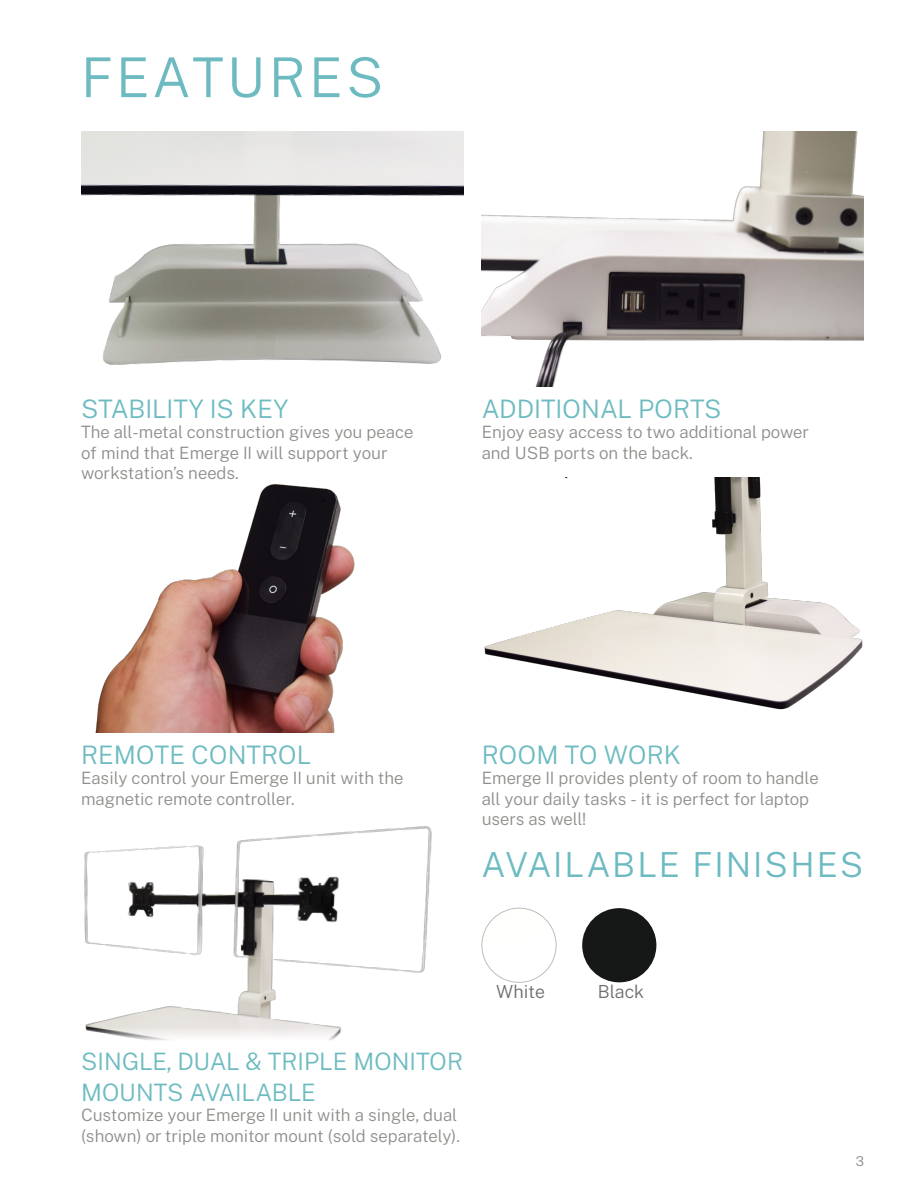
<style>
.page{position:relative;width:918px;height:1188px;background:#fff}
.page>*{position:absolute;margin:0;border:0;box-sizing:border-box;transform-origin:0 0}
.t1{font:300 54.9px "Public Sans";letter-spacing:.06em;color:#6dbbc1}
.t2{font:300 34.5px "Public Sans";letter-spacing:.06em;color:#6dbbc1}
.t3{font:300 25.5px "Public Sans";color:#6dbbc1}
.t4{font:300 24px/30.6px "Public Sans";color:#6dbbc1}
.t5{font:300 18px "Public Sans";color:#6d6e71}
.t6{font:300 16.95px/20.4px "Public Sans";color:#8e8e8b}
</style>
<div class="page">
<img style="left:81px;top:132px;width:382px;height:233px">
<img style="left:482px;top:132px;width:382px;height:255px">
<img style="left:95px;top:484px;width:260px;height:249px">
<img style="left:484px;top:478px;width:379px;height:232px">
<img style="left:84px;top:826px;width:348px;height:214px">
<div style="left:582px;top:908px;width:74px;height:74px;background:#161717;border-radius:37px"></div>
<img style="left:482px;top:908px;width:74px;height:74px;border-radius:37px">
<div style="left:482px;top:908px;width:74px;height:75px;border:1px solid #bcbec0;border-radius:50%"></div>
<h1 class="t1" style="left:81px;top:36px;width:304px">FEATURES</h1>
<h3 class="t3" style="left:81px;top:390px;width:209px">STABILITY IS KEY</h3>
<p class="t6" style="left:81px;top:421px;width:334px">The all-metal construction gives you peace of mind that Emerge II will support your workstation’s needs.</p>
<h3 class="t3" style="left:482px;top:390px;width:242px">ADDITIONAL PORTS</h3>
<p class="t6" style="left:482px;top:421px;width:329px">Enjoy easy access to two additional power and USB ports on the back.</p>
<h3 class="t3" style="left:81px;top:736px;width:232px">REMOTE CONTROL</h3>
<p class="t6" style="left:81px;top:767px;width:324px">Easily control your Emerge II unit with the magnetic remote controller.</p>
<h3 class="t3" style="left:482px;top:736px;width:201px">ROOM TO WORK</h3>
<p class="t6" style="left:482px;top:767px;width:338px">Emerge II provides plenty of room to handle all your daily tasks - it is perfect for laptop users as well!</p>
<h2 class="t2" style="left:482px;top:838px;width:384px">AVAILABLE FINISHES</h2>
<h3 class="t4" style="left:81px;top:1045px;width:384px">SINGLE, DUAL &amp; TRIPLE MONITOR<br>MOUNTS AVAILABLE</h3>
<p class="t6" style="left:81px;top:1104px;width:381px">Customize your Emerge II unit with a single, dual (shown) or triple monitor mount (sold separately).</p>
<p class="t5" style="left:496px;top:978px;width:50px">White</p>
<p class="t5" style="left:598px;top:978px;width:48px">Black</p>
</div>
